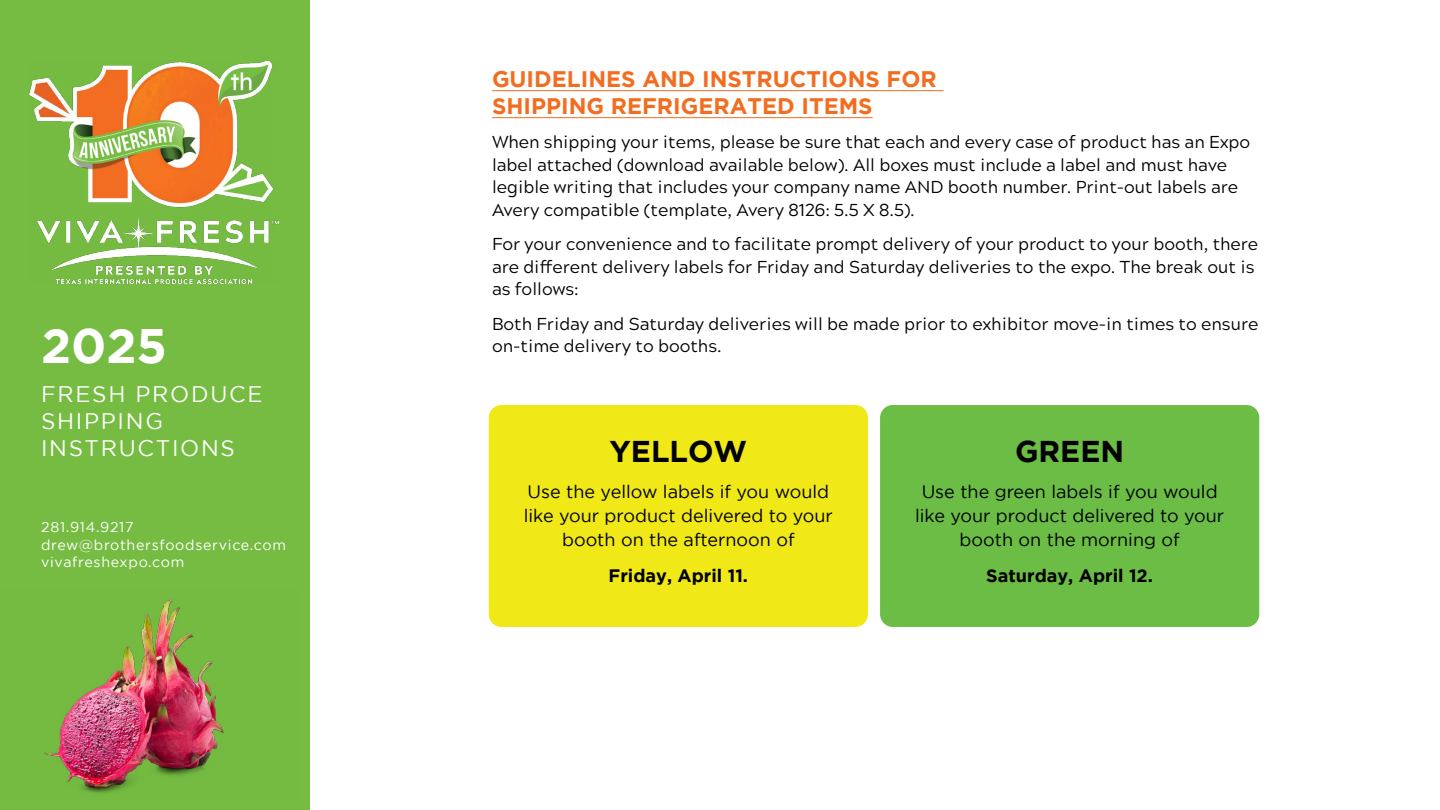
<style>
.page{position:relative;width:1440px;height:810px;background:#fff}
.page>*{position:absolute;margin:0;border:0;box-sizing:border-box;transform-origin:0 0}
.t1{font:700 48.38px "Gotham";color:#fff}
.t2{font:700 30px "Gotham";color:#000}
.t3{font:700 22.5px/27px "Gotham";color:#f36d21}
.t4{font:22.5px/27px "Gotham";letter-spacing:.075em;color:#fff}
.t5{font:18px/24px "Gotham";color:#000;text-align:center}
.t6{font:700 18px "Gotham";color:#000}
.t7{font:17.25px/22.5px "Acherus Grotesque";color:#000}
.t8{font:14.25px/17.1px "Gotham";letter-spacing:.05em;color:#fff}
</style>
<div class="page">
<div style="left:0;top:0;width:310px;height:810px;background:#76bc43"></div>
<img style="left:29px;top:62px;width:249px;height:222px">
<hr style="left:492px;top:90px;width:452px;height:1px;background:#f36d21">
<hr style="left:492px;top:117px;width:381px;height:1px;background:#f36d21">
<div style="left:880px;top:405px;width:379px;height:222px;background:#6bbd45;border-radius:13px"></div>
<div style="left:489px;top:405px;width:379px;height:222px;background:#f0e817;border-radius:13px"></div>
<img style="left:44px;top:599px;width:180px;height:194px">
<h1 class="t1" style="left:41px;top:318px;width:127px">2025</h1>
<h3 class="t4" style="left:41px;top:380px;width:223px">FRESH PRODUCE<br>SHIPPING<br>INSTRUCTIONS</h3>
<p class="t8" style="left:41px;top:519px;width:246px">281.914.9217 drew@brothersfoodservice.com vivafreshexpo.com</p>
<h3 class="t3" style="left:492px;top:65px;width:446px">GUIDELINES AND INSTRUCTIONS FOR<br>SHIPPING REFRIGERATED ITEMS</h3>
<p class="t7" style="left:492px;top:130px;width:760px">When shipping your items, please be sure that each and every case of product has an Expo label attached (download available below). All boxes must include a label and must have legible writing that includes your company name AND booth number. Print-out labels are Avery compatible (template, Avery 8126: 5.5 X 8.5).</p>
<p class="t7" style="left:492px;top:232px;width:768px">For your convenience and to facilitate prompt delivery of your product to your booth, there are different delivery labels for Friday and Saturday deliveries to the expo. The break out is as follows:</p>
<p class="t7" style="left:492px;top:311px;width:768px">Both Friday and Saturday deliveries will be made prior to exhibitor move-in times to ensure on-time delivery to booths.</p>
<h2 class="t2" style="left:609px;top:434px;width:139px">YELLOW</h2>
<p class="t5" style="left:524px;top:479px;width:311px">Use the yellow labels if you would like your product delivered to your booth on the afternoon of</p>
<p class="t6" style="left:609px;top:565px;width:141px">Friday, April 11.</p>
<h2 class="t2" style="left:1015px;top:434px;width:111px">GREEN</h2>
<p class="t5" style="left:915px;top:479px;width:311px">Use the green labels if you would like your product delivered to your booth on the morning of</p>
<p class="t6" style="left:986px;top:565px;width:168px">Saturday, April 12.</p>
</div>
